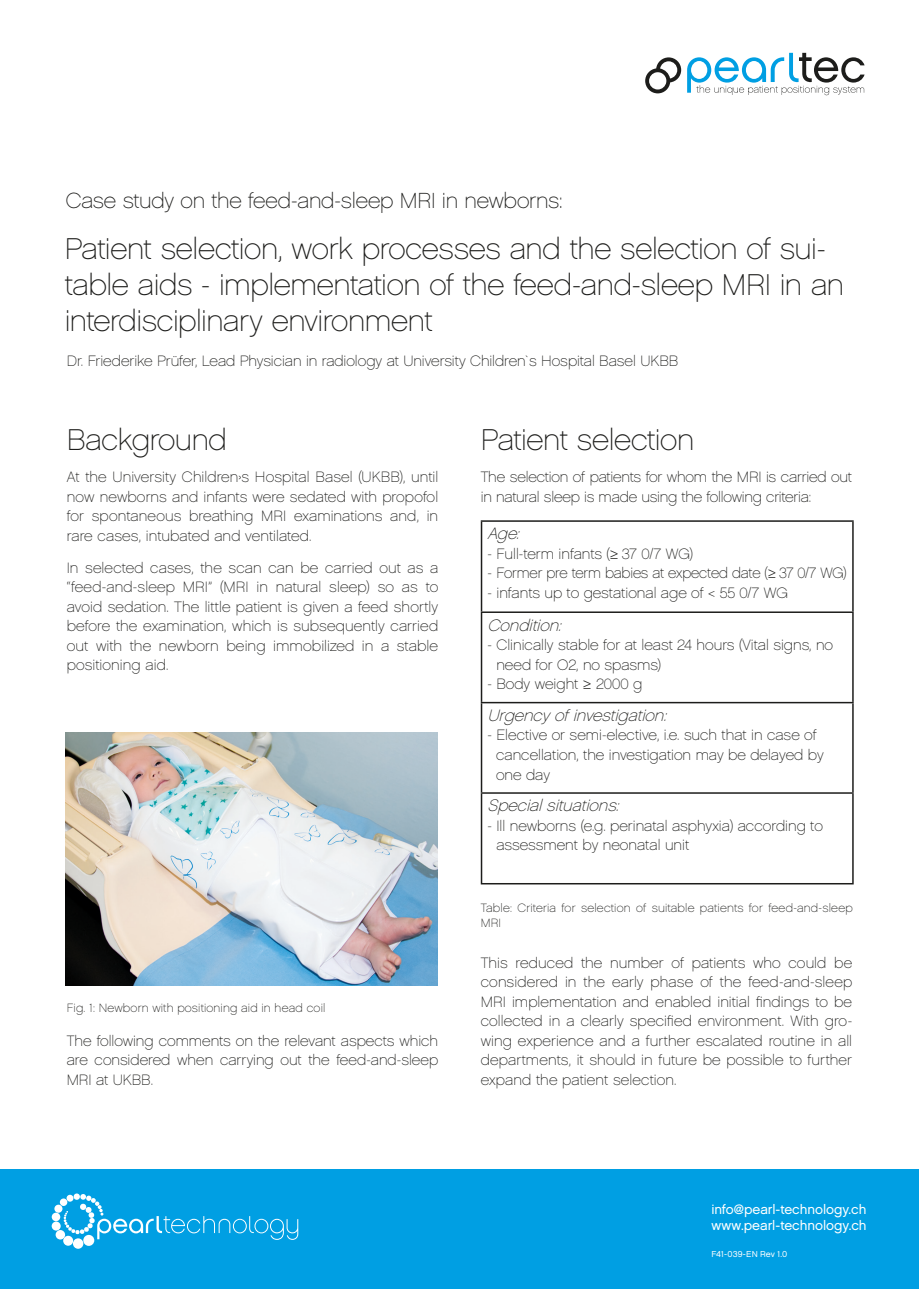
<style>
.page{position:relative;width:919px;height:1289px;background:#fff}
.page>*{position:absolute;margin:0;border:0;box-sizing:border-box;transform-origin:0 0}
.t1{font:30px/36px "Chalet Paris Nineteen Sixty";letter-spacing:-.015em;color:#1d1d1b}
.t2{font:21.75px "Chalet Paris Nineteen Sixty";letter-spacing:-.01em;color:#1d1d1b}
.t3{font:italic 16.5px "Chalet Paris Nineteen Sixty";color:#1d1d1b}
.t4{font:15px/19.5px "Chalet Paris Nineteen Sixty";color:#1d1d1b;text-align:justify}
.t5{font:13.5px/16.5px "Chalet London Nineteen Sixty";letter-spacing:-.005em;color:#fff}
.t6{font:12px/15px "Chalet Paris Nineteen Sixty";letter-spacing:.015em;color:#1d1d1b}
.t7{font:8.55px "Chalet London Nineteen Sixty";letter-spacing:.01em;color:#fff}
.s1{font-family:"Minion Pro"}
</style>
<div class="page">
<svg style="left:645px;top:57px;width:36px;height:36px"></svg>
<svg style="left:687px;top:53px;width:177px;height:42px"></svg>
<hr style="left:480px;top:520px;width:373px;height:2px;background:#1d1d1b">
<hr style="left:480px;top:522px;width:2px;height:89px;background:#1d1d1b">
<hr style="left:852px;top:522px;width:1px;height:89px;background:#1d1d1b">
<hr style="left:480px;top:611px;width:373px;height:2px;background:#1d1d1b">
<hr style="left:480px;top:613px;width:2px;height:89px;background:#1d1d1b">
<hr style="left:852px;top:613px;width:1px;height:89px;background:#1d1d1b">
<hr style="left:480px;top:702px;width:373px;height:1px;background:#1d1d1b">
<hr style="left:480px;top:703px;width:2px;height:89px;background:#1d1d1b">
<hr style="left:852px;top:703px;width:1px;height:89px;background:#1d1d1b">
<hr style="left:480px;top:792px;width:373px;height:1px;background:#1d1d1b">
<hr style="left:480px;top:793px;width:2px;height:90px;background:#1d1d1b">
<hr style="left:852px;top:793px;width:1px;height:90px;background:#1d1d1b">
<hr style="left:480px;top:883px;width:373px;height:1px;background:#1d1d1b">
<div style="left:0;top:1169px;width:918px;height:119px;background:#009fe3"></div>
<div style="left:60px;top:1198px;width:7px;height:7px;background:#fff;border-radius:50%"></div>
<div style="left:54px;top:1204px;width:9px;height:8px;background:#fff;border-radius:50%"></div>
<div style="left:52px;top:1212px;width:8px;height:9px;background:#fff;border-radius:50%"></div>
<div style="left:52px;top:1221px;width:9px;height:9px;background:#fff;border-radius:50%"></div>
<svg style="left:55px;top:1229px;width:10px;height:10px"></svg>
<div style="left:63px;top:1235px;width:10px;height:10px;background:#fff;border-radius:50%"></div>
<div style="left:73px;top:1238px;width:10px;height:10px;background:#fff;border-radius:50%"></div>
<div style="left:83px;top:1234px;width:11px;height:11px;background:#fff;border-radius:50%"></div>
<svg style="left:63px;top:1193px;width:235px;height:46px"></svg>
<img style="left:66px;top:733px;width:371px;height:252px">
<h2 class="t2" style="left:66px;top:188px;width:498px">Case study on the feed-and-sleep MRI in newborns:</h2>
<h1 class="t1" style="left:65px;top:231px;width:780px">Patient selection, work processes and the selection of sui&shy;table aids - implementation of the feed-and-sleep MRI in an interdisciplinary environment</h1>
<p class="t4" style="left:67px;top:351px;width:613px">Dr. Friederike Prüfer, Lead Physician in radiology at University Children`s Hospital Basel UKBB</p>
<h1 class="t1" style="left:67px;top:422px;width:162px">Background</h1>
<p class="t4" style="left:67px;top:467px;width:373px">At the University Children›s Hospital Basel (UKBB), until now newborns and infants were sedated with propofol for spontaneous breathing MRI examinations and, in rare cases, intubated and ventilated.</p>
<p class="t4" style="left:67px;top:558px;width:373px">In selected cases, the scan can be carried out as a “feed-and-sleep MRI” (MRI in natural sleep) so as to avoid sedation. The little patient is given a feed shortly before the examination, which is subsequently carried out with the newborn being immobilized in a stable positioning aid.</p>
<p class="t6" style="left:67px;top:1000px;width:260px">Fig. 1: Newborn with positioning aid in head coil</p>
<p class="t4" style="left:67px;top:1030px;width:373px">The following comments on the relevant aspects which are considered when carrying out the feed-and-sleep MRI at UKBB.</p>
<h1 class="t1" style="left:480px;top:422px;width:215px">Patient selection</h1>
<p class="t4" style="left:480px;top:467px;width:373px">The selection of patients for whom the MRI is carried out in natural sleep is made using the following criteria:</p>
<p class="t3" style="left:487px;top:524px;width:38px">Age:</p>
<p class="t4" style="left:487px;top:544px;width:207px">- Full-term infants (<span class="s1">≥</span> 37 0/7 WG)</p>
<p class="t4" style="left:487px;top:563px;width:360px">- Former pre term babies at expected date (<span class="s1">≥</span> 37 0/7 WG)</p>
<p class="t4" style="left:487px;top:583px;width:302px">- infants up to gestational age of &lt; 55 0/7 WG</p>
<p class="t3" style="left:487px;top:615px;width:80px">Condition:</p>
<p class="t4" style="left:496px;top:635px;width:338px;text-indent:-9px">- Clinically stable for at least 24 hours (Vital signs, no need for O2, no spasms)</p>
<p class="t4" style="left:487px;top:674px;width:156px">- Body weight <span class="s1">≥</span> 2000 g</p>
<p class="t3" style="left:487px;top:705px;width:185px">Urgencyofinvestigation:</p>
<p class="t4" style="left:496px;top:725px;width:329px;text-align:left;text-indent:-9px">- Elective or semi-elective, i.e. such that in case of cancellation, the investigation may be delayed by one day</p>
<p class="t3" style="left:487px;top:796px;width:137px">Specialsituations:</p>
<p class="t4" style="left:496px;top:816px;width:328px;text-indent:-9px">- Ill newborns (e.g. perinatal asphyxia) according to assessment by neonatal unit</p>
<p class="t6" style="left:480px;top:900px;width:373px">Table: Criteria for selection of suitable patients for feed-and-sleep<br>MRI</p>
<p class="t4" style="left:480px;top:953px;width:373px">This reduced the number of patients who could be considered in the early phase of the feed-and-sleep MRI implementation and enabled initial findings to be collected in a clearly specified environment. With gro&shy;wing experience and a further escalated routine in all departments, it should in future be possible to further expand the patient selection.</p>
<p class="t5" style="left:711px;top:1200px;width:157px">info@pearl-technology.ch www.pearl-technology.ch</p>
<p class="t7" style="left:711px;top:1249px;width:77px">F41-039-EN Rev 1.0</p>
</div>
